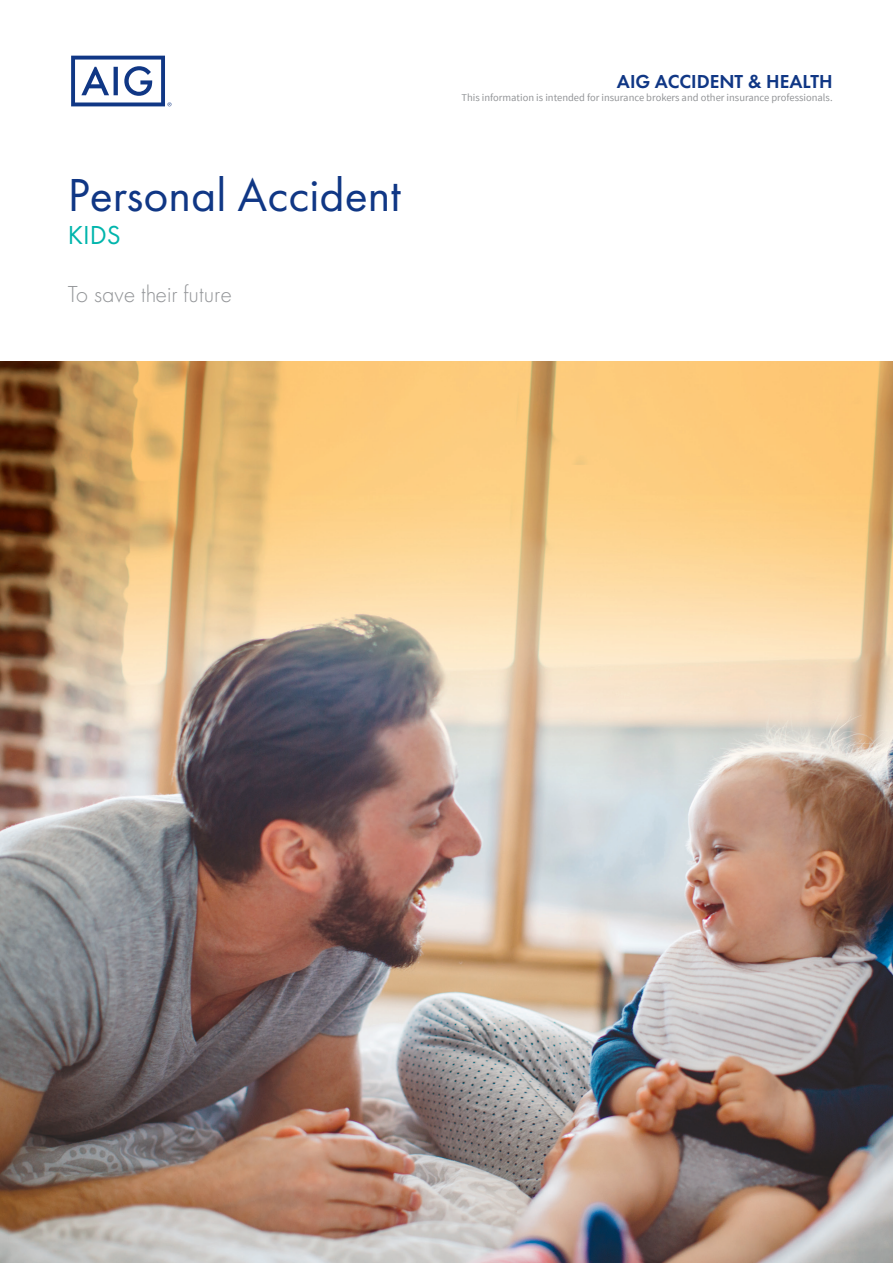
<style>
.page{position:relative;width:893px;height:1263px;background:#fff}
.page>*{position:absolute;margin:0;border:0;box-sizing:border-box;transform-origin:0 0}
.t1{font:48px "Futura PT";color:#103785}
.t2{font:27px "Futura PT";color:#00b5ac}
.t3{font:300 24px "Futura PT";color:#939598}
.t4{font:600 19.5px "Futura PT";color:#103785}
.t5{font:10.5px "Source Sans Pro";color:#939598}
</style>
<div class="page">
<svg style="left:71px;top:56px;width:100px;height:50px"></svg>
<img style="left:0;top:361px;width:893px;height:902px">
<p class="t1" style="left:68px;top:167px;width:334px">Personal Accident</p>
<p class="t2" style="left:68px;top:219px;width:55px">KIDS</p>
<p class="t3" style="left:68px;top:280px;width:166px">To save their future</p>
<p class="t4" style="left:617px;top:70px;width:217px">AIG ACCIDENT &amp; HEALTH</p>
<p class="t5" style="left:461px;top:91px;width:373px">This information is intended for insurance brokers and other insurance professionals.</p>
</div>
